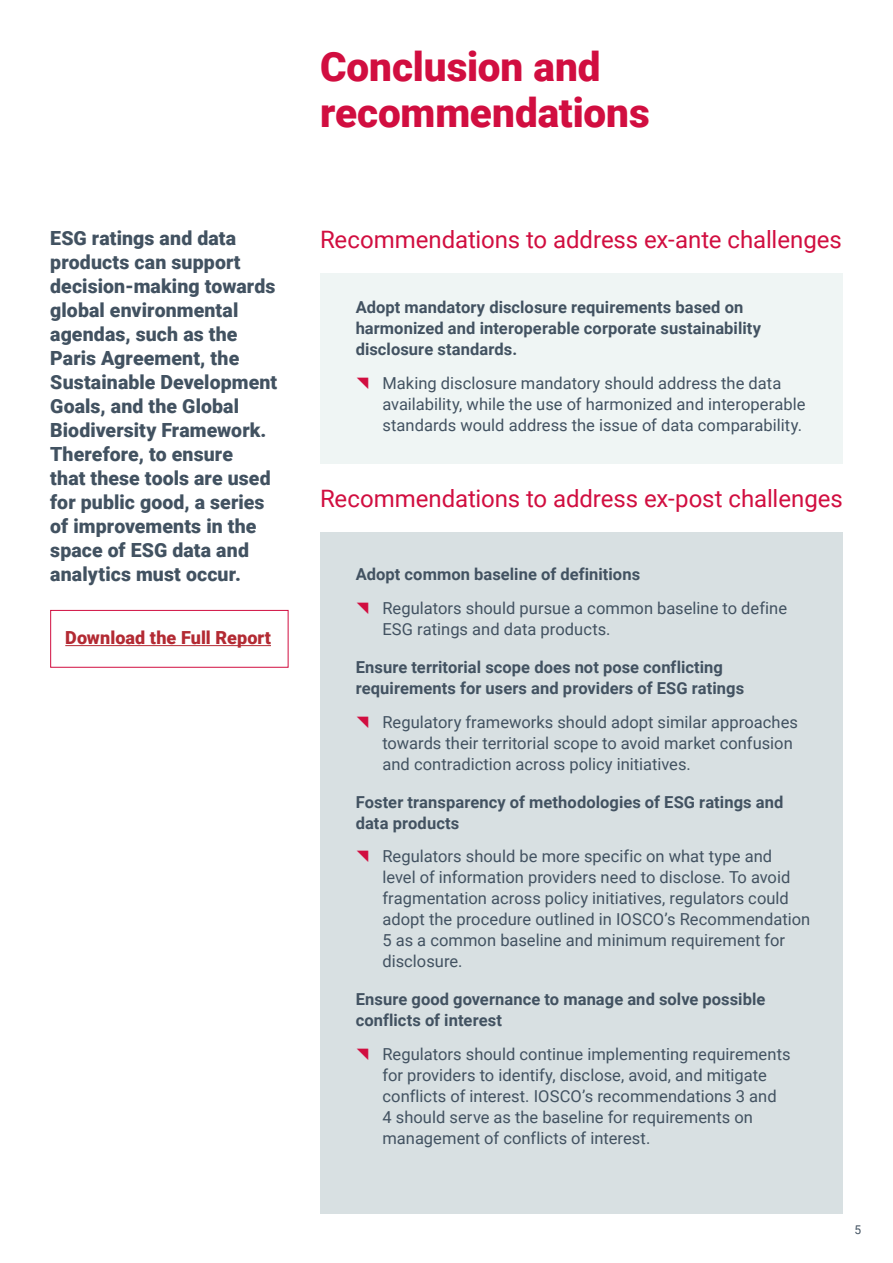
<style>
.page{position:relative;width:893px;height:1263px;background:#fff}
.page>*{position:absolute;margin:0;border:0;box-sizing:border-box;transform-origin:0 0}
.t1{font:900 40.5px/46.5px "Roboto";color:#d10e40}
.t2{font:24px "Roboto";letter-spacing:-.005em;color:#d10e40}
.Lead{font:900 19.5px/24px "Roboto";letter-spacing:.005em;color:#425261}
.Lead-2{font:900 18px "Roboto";letter-spacing:.005em;color:#b32a33}
.Bullet{font:16.5px/21px "Roboto";color:#425261}
.t3{font:700 16.5px/21px "Roboto";letter-spacing:.005em;color:#425261}
.t4{font:12px "Roboto";color:#425261}
</style>
<div class="page">
<div style="left:50px;top:610px;width:238px;height:58px;background:#fff;border:1px solid #d10e40"></div>
<div style="left:320px;top:273px;width:523px;height:190px;background:#eff5f4"></div>
<hr style="left:65px;top:645px;width:206px;height:1px;background:#b32a33">
<div style="left:320px;top:532px;width:523px;height:682px;background:#d8e0e2"></div>
<p class="Lead" style="left:50px;top:225px;width:228px">ESG ratings and data products can support decision-making towards global environmental agendas, such as the<br>Paris Agreement, the<br>Sustainable Development<br>Goals, and the Global<br>Biodiversity Framework.<br>Therefore, to ensure<br>that these tools are used for public good, a series of improvements in the space of ESG data and analytics must occur.</p>
<p class="Lead-2" style="left:65px;top:625px;width:207px">Download the Full Report</p>
<h1 class="t1" style="left:320px;top:41px;width:331px">Conclusion and recommendations</h1>
<h2 class="t2" style="left:320px;top:223px;width:523px">Recommendations to address ex-ante challenges</h2>
<h4 class="t3" style="left:356px;top:296px;width:407px">Adopt mandatory disclosure requirements based on harmonized and interoperable corporate sustainability disclosure standards.</h4>
<p class="Bullet" style="left:382px;top:372px;width:424px">Making disclosure mandatory should address the data availability, while the use of harmonized and interoperable standards would address the issue of data comparability.</p>
<h2 class="t2" style="left:320px;top:482px;width:524px">Recommendations to address ex-post challenges</h2>
<h4 class="t3" style="left:356px;top:563px;width:286px">Adopt common baseline of definitions</h4>
<p class="Bullet" style="left:382px;top:597px;width:406px">Regulators should pursue a common baseline to define<br>ESG ratings and data products.</p>
<h4 class="t3" style="left:356px;top:656px;width:390px">Ensure territorial scope does not pose conflicting requirements for users and providers of ESG ratings</h4>
<p class="Bullet" style="left:382px;top:711px;width:417px">Regulatory frameworks should adopt similar approaches towards their territorial scope to avoid market confusion and contradiction across policy initiatives.</p>
<h4 class="t3" style="left:356px;top:791px;width:429px">Foster transparency of methodologies of ESG ratings and data products</h4>
<p class="Bullet" style="left:382px;top:845px;width:429px">Regulators should be more specific on what type and<br>level of information providers need to disclose. To avoid fragmentation across policy initiatives, regulators could adopt the procedure outlined in IOSCO’s Recommendation 5 as a common baseline and minimum requirement for disclosure.</p>
<h4 class="t3" style="left:356px;top:988px;width:411px">Ensure good governance to manage and solve possible conflicts of interest</h4>
<p class="Bullet" style="left:382px;top:1043px;width:410px">Regulators should continue implementing requirements for providers to identify, disclose, avoid, and mitigate conflicts of interest. IOSCO’s recommendations 3 and<br>4 should serve as the baseline for requirements on management of conflicts of interest.</p>
<p class="t4" style="left:854px;top:1221px;width:8px">5</p>
</div>
